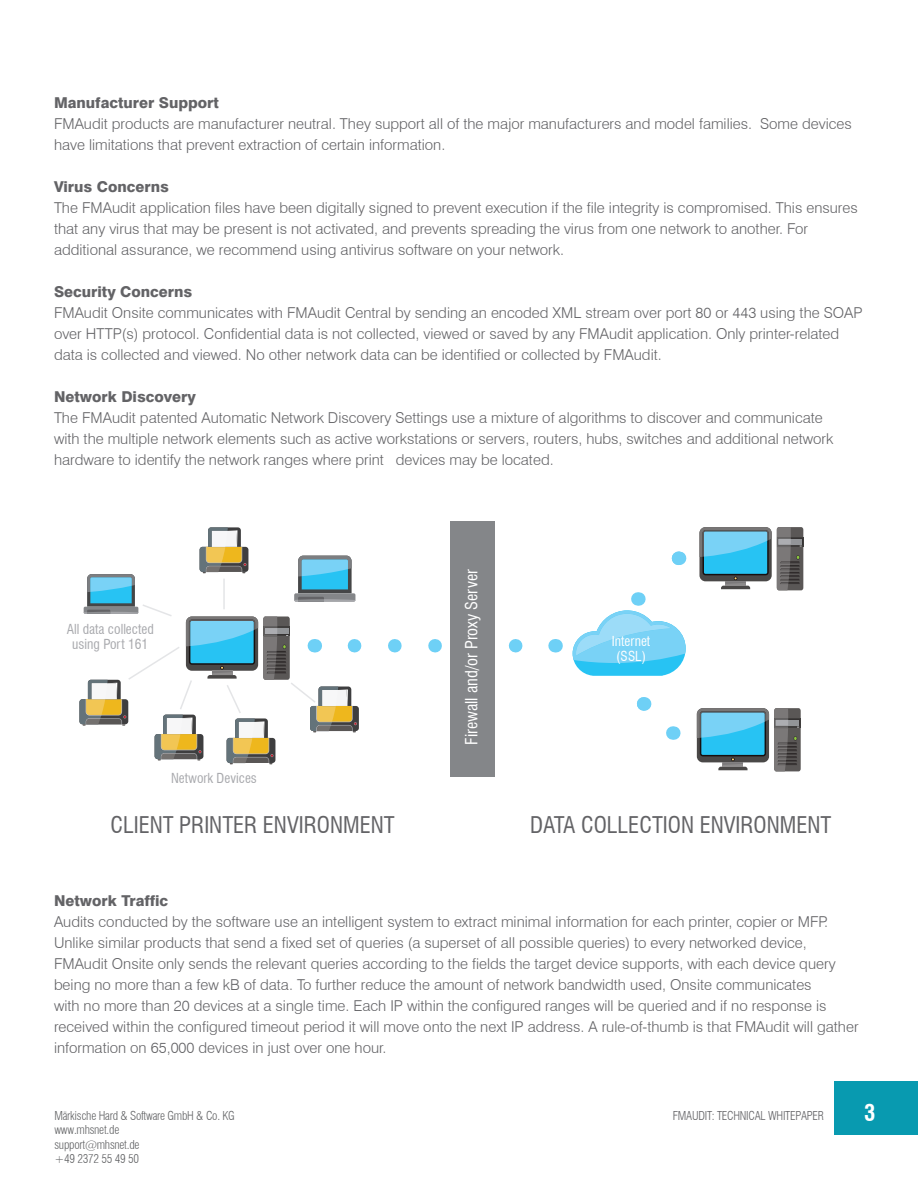
<style>
.page{position:relative;width:918px;height:1188px;background:#fff}
.page>*{position:absolute;margin:0;border:0;box-sizing:border-box;transform-origin:0 0}
.FMA_subhead_ltcn{font:condensed 22.5px "Swiss 721 BT";color:#636366}
.t1{font:700 condensed 22.5px "Swiss 721 BT";color:#fff}
.FMA_subhead_ltcn-2{font:condensed 16.5px "Swiss 721 BT";color:#fff}
.Main_Text-Regular{font:300 15px/21px "Swiss 721 BT";color:#636366}
.Main_Text-Regular-2{font:800 15px "Swiss 721 BT";color:#636366}
.FMA_subhead_ltcn-3{font:condensed 13.5px/14.2px "Swiss 721 BT";color:#a8a9ad;text-align:center}
.FMA_subhead_ltcn-4{font:condensed 13.5px "Swiss 721 BT";color:#fff}
.t2{font:300 condensed 12px/14.4px "Swiss 721 BT";letter-spacing:-.02em;color:#636466}
.t3{font:300 condensed 12px "Swiss 721 BT";letter-spacing:-.02em;color:#636366}
</style>
<div class="page">
<div style="left:835px;top:1081px;width:83px;height:54px;background:#089ab0"></div>
<svg style="left:79px;top:527px;width:444px;height:237px"></svg>
<svg style="left:555px;top:639px;width:1px;height:13px"></svg>
<div style="left:450px;top:522px;width:45px;height:255px;background:#848689"></div>
<svg style="left:637px;top:697px;width:40px;height:43px"></svg>
<div style="left:774px;top:708px;width:27px;height:63px;background:#5a5756;border-radius:2px"></div>
<div style="left:774px;top:718px;width:27px;height:10px;background:#403e3d"></div>
<div style="left:775px;top:719px;width:25px;height:7px;background:#353232"></div>
<svg style="left:697px;top:708px;width:102px;height:63px"></svg>
<div style="left:777px;top:527px;width:26px;height:63px;background:#5a5756;border-radius:2px"></div>
<div style="left:777px;top:537px;width:26px;height:10px;background:#353232"></div>
<svg style="left:573px;top:527px;width:229px;height:149px"></svg>
<p class="Main_Text-Regular-2" style="left:54px;top:94px;width:167px">Manufacturer Support</p>
<p class="Main_Text-Regular" style="left:54px;top:113px;width:799px">FMAudit products are manufacturer neutral. They support all of the major manufacturers and model families. Some devices have limitations that prevent extraction of certain information.</p>
<p class="Main_Text-Regular-2" style="left:54px;top:178px;width:116px">Virus Concerns</p>
<p class="Main_Text-Regular" style="left:54px;top:197px;width:805px">The FMAudit application files have been digitally signed to prevent execution if the file integrity is compromised. This ensures that any virus that may be present is not activated, and prevents spreading the virus from one network to another. For additional assurance, we recommend using antivirus software on your network.</p>
<p class="Main_Text-Regular-2" style="left:54px;top:283px;width:140px">Security Concerns</p>
<p class="Main_Text-Regular" style="left:54px;top:302px;width:810px">FMAudit Onsite communicates with FMAudit Central by sending an encoded XML stream over port 80 or 443 using the SOAP over HTTP(s) protocol. Confidential data is not collected, viewed or saved by any FMAudit application. Only printer-related data is collected and viewed. No other network data can be identified or collected by FMAudit.</p>
<p class="Main_Text-Regular-2" style="left:54px;top:388px;width:143px">Network Discovery</p>
<p class="Main_Text-Regular" style="left:54px;top:407px;width:781px">The FMAudit patented Automatic Network Discovery Settings use a mixture of algorithms to discover and communicate with the multiple network elements such as active workstations or servers, routers, hubs, switches and additional network hardware to identify the network ranges where print devices may be located.</p>
<p class="FMA_subhead_ltcn-3" style="left:67px;top:622px;width:88px">All data collected using Port 161</p>
<p class="FMA_subhead_ltcn-3" style="left:171px;top:771px;width:87px">Network Devices</p>
<p class="FMA_subhead_ltcn" style="left:110px;top:812px;width:286px">CLIENT PRINTER ENVIRONMENT</p>
<p class="FMA_subhead_ltcn-2" style="left:462px;top:745px;width:177px;rotate:-90deg">Firewall and/or Proxy Server</p>
<p class="FMA_subhead_ltcn-4" style="left:612px;top:633px;width:40px">Internet</p>
<p class="FMA_subhead_ltcn-4" style="left:616px;top:648px;width:31px">(SSL)</p>
<p class="FMA_subhead_ltcn" style="left:530px;top:811px;width:303px">DATA COLLECTION ENVIRONMENT</p>
<p class="Main_Text-Regular-2" style="left:54px;top:892px;width:116px">Network Traffic</p>
<p class="Main_Text-Regular" style="left:54px;top:911px;width:806px">Audits conducted by the software use an intelligent system to extract minimal information for each printer, copier or MFP.<br>Unlike similar products that send a fixed set of queries (a superset of all possible queries) to every networked device, FMAudit Onsite only sends the relevant queries according to the fields the target device supports, with each device query being no more than a few kB of data. To further reduce the amount of network bandwidth used, Onsite communicates<br>with no more than 20 devices at a single time. Each IP within the configured ranges will be queried and if no response is received within the configured timeout period it will move onto the next IP address. A rule-of-thumb is that FMAudit will gather information on 65,000 devices in just over one hour.</p>
<p class="t2" style="left:54px;top:1108px;width:182px">Märkische Hard &amp; Software GmbH &amp; Co. KG www.mhsnet.de<br>support@mhsnet.de<br>+49 2372 55 49 50</p>
<p class="t3" style="left:673px;top:1109px;width:153px">FMAUDIT: TECHNICAL WHITEPAPER</p>
<h1 class="t1" style="left:864px;top:1099px;width:13px">3</h1>
</div>
